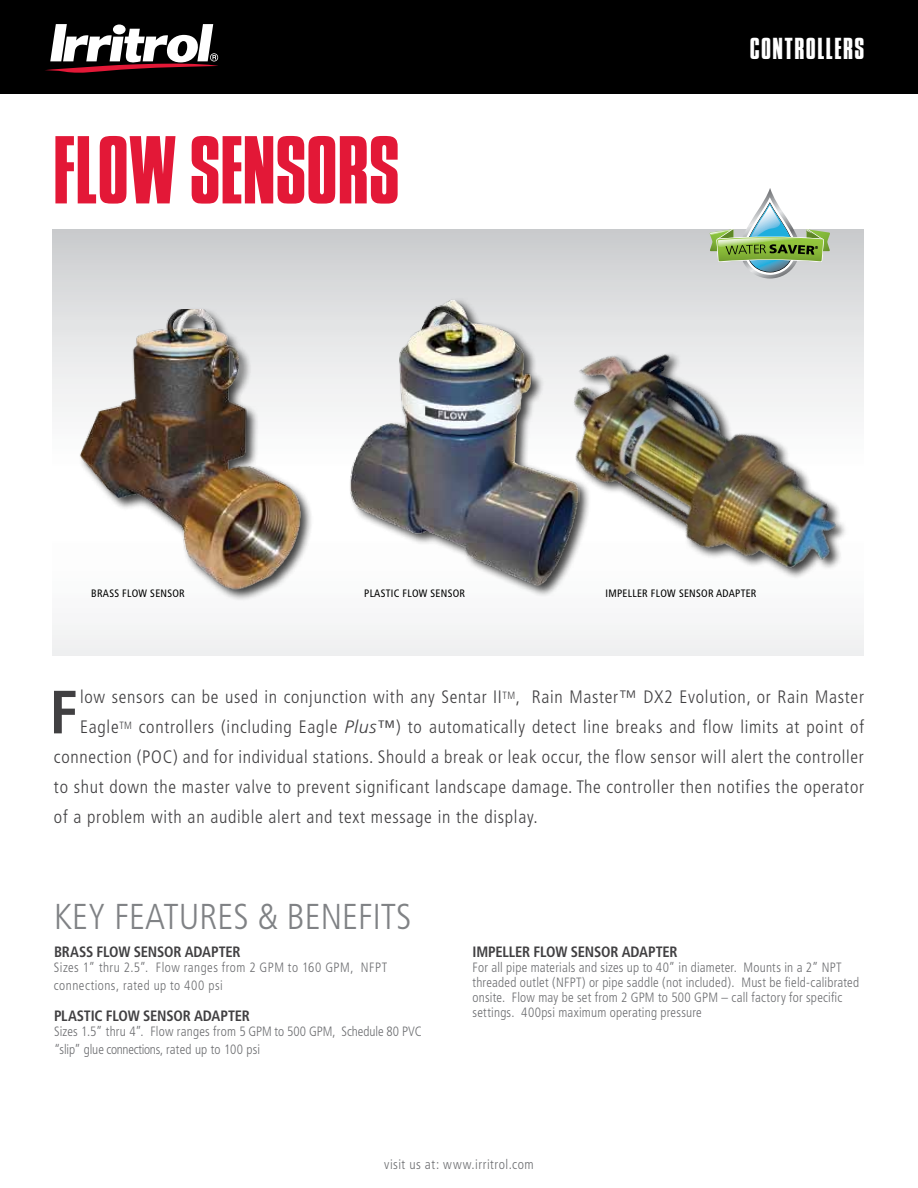
<style>
.page{position:relative;width:918px;height:1188px;background:#fff}
.page>*{position:absolute;margin:0;border:0;box-sizing:border-box;transform-origin:0 0}
.t1{font:84px "Compacta SHOP";letter-spacing:.02em;color:#e31837}
.t2{font:700 condensed 61.05px "Frutiger";color:#414042}
.t3{font:300 condensed 36px "Frutiger";color:#808285}
.t4{font:26.55px "Compacta SHOP";letter-spacing:.08em;color:#fff}
.t5{font:300 condensed 18px "Frutiger";letter-spacing:.04em;color:#414042}
.t6{font:700 condensed 15px "Frutiger";letter-spacing:-.01em;color:#414042}
.t7{font:300 condensed 13.5px/15px "Frutiger";letter-spacing:.015em;color:#6d6e71}
.t8{font:300 condensed 13.5px/18px "Frutiger";letter-spacing:.035em;color:#6d6e71}
.t9{font:300 condensed 13.5px "Frutiger";letter-spacing:.04em;color:#6d6e71}
.t10{font:condensed 10.8px "Frutiger";letter-spacing:.025em;color:#000}
.s1{font-style:italic;font-stretch:normal}
.s2{font-weight:400}
</style>
<div class="page">
<div style="left:0;top:0;width:918px;height:94px;background:#000"></div>
<svg style="left:45px;top:24px;width:173px;height:49px"></svg>
<svg style="left:52px;top:229px;width:812px;height:426px"></svg>
<img style="left:68px;top:310px;width:250px;height:294px">
<img style="left:533px;top:285px;width:331px;height:360px">
<div style="left:348px;top:297px;width:243px;height:301px;background:#000;opacity:.75"></div>
<img style="left:331px;top:284px;width:248px;height:301px">
<svg style="left:710px;top:188px;width:120px;height:91px"></svg>
<h1 class="t1" style="left:54px;top:117px;width:346px">FLOW SENSORS</h1>
<h3 class="t4" style="left:750px;top:32px;width:115px">CONTROLLERS</h3>
<p class="t10" style="left:91px;top:587px;width:13px">BRASS</p>
<p class="t10" style="left:122px;top:587px;width:64px">FLOW SENSOR</p>
<p class="t10" style="left:364px;top:587px;width:102px">PLASTIC FLOW SENSOR</p>
<p class="t10" style="left:606px;top:587px;width:152px">IMPELLER FLOW SENSOR ADAPTER</p>
<h2 class="t2" style="left:49px;top:676px;width:30px">F</h2>
<p class="t5" style="left:80px;top:687px;width:785px">low sensors can be used in conjunction with any Sentar II<sup>TM</sup>, Rain Master™ DX2 Evolution, or Rain Master</p>
<p class="t5" style="left:80px;top:717px;width:785px">Eagle<sup>TM</sup> controllers (including Eagle <span class="s1">Plus</span><span class="s2">™</span>) to automatically detect line breaks and flow limits at point of</p>
<p class="t5" style="left:54px;top:747px;width:811px">connection (POC) and for individual stations. Should a break or leak occur, the flow sensor will alert the controller</p>
<p class="t5" style="left:54px;top:777px;width:812px">to shut down the master valve to prevent significant landscape damage. The controller then notifies the operator</p>
<p class="t5" style="left:54px;top:807px;width:485px">of a problem with an audible alert and text message in the display.</p>
<h3 class="t3" style="left:54px;top:896px;width:359px">KEY FEATURES &amp; BENEFITS</h3>
<p class="t6" style="left:54px;top:943px;width:188px">BRASS FLOW SENSOR ADAPTER</p>
<p class="t8" style="left:54px;top:958px;width:335px">Sizes 1” thru 2.5”. Flow ranges from 2 GPM to 160 GPM, NFPT connections, rated up to 400 psi</p>
<p class="t6" style="left:54px;top:1007px;width:9px">PLAST</p>
<p class="t6" style="left:91px;top:1007px;width:25px">IC FLOW</p>
<p class="t6" style="left:143px;top:1007px;width:9px">SENSOR</p>
<p class="t6" style="left:194px;top:1007px;width:57px">ADAPTER</p>
<p class="t7" style="left:54px;top:1023px;width:369px;line-height:18px">Sizes 1.5” thru 4”. Flow ranges from 5 GPM to 500 GPM, Schedule 80 PVC “slip” glue connections, rated up to 100 psi</p>
<p class="t6" style="left:472px;top:943px;width:207px">IMPELLER FLOW SENSOR ADAPTER</p>
<p class="t7" style="left:472px;top:960px;width:388px">For all pipe materials and sizes up to 40” in diameter. Mounts in a 2” NPT threaded outlet (NFPT) or pipe saddle (not included). Must be field-calibrated onsite. Flow may be set from 2 GPM to 500 GPM – call factory for specific settings. 400psi maximum operating pressure</p>
<p class="t9" style="left:384px;top:1157px;width:151px">visit us at: www.irritrol.com</p>
</div>
